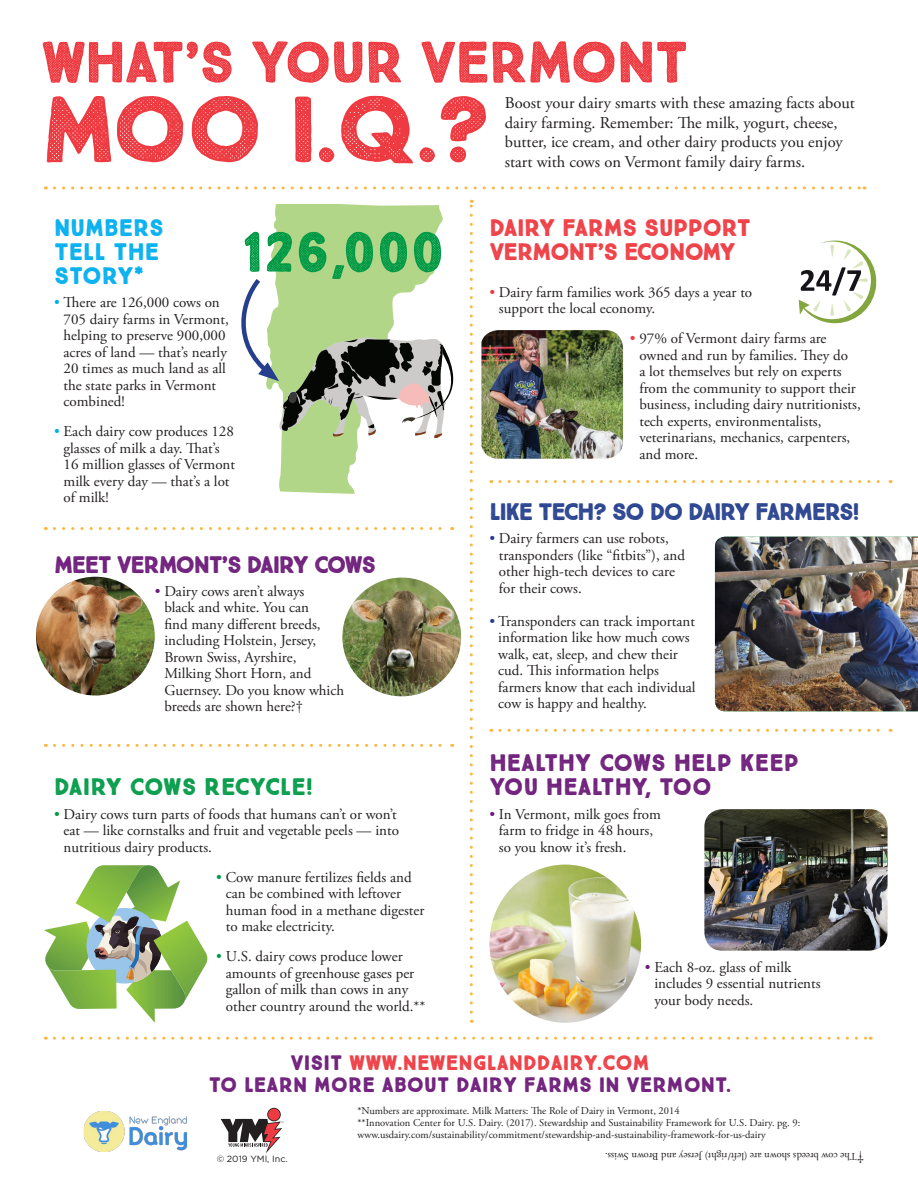
<style>
.page{position:relative;width:918px;height:1188px;background:#fff}
.page>*{position:absolute;margin:0;border:0;box-sizing:border-box;transform-origin:0 0}
.t1{font:700 94.5px "True North Textures Four";color:#ee3a41}
.t2{font:700 58.5px "True North Textures Four";letter-spacing:-.03em;color:#ee3a41}
.t3{font:700 57px "True North Textures Four";color:#009a46}
.t4{font:700 24px/24px "True North Textures Four";letter-spacing:-.04em;color:#ee3a41}
.t5{font:700 24px/24px "True North Textures Four";color:#6b1a78}
.t6{font:700 24px "True North Textures Four";letter-spacing:-.06em;color:#253f8e}
.t7{font:700 24px "True North Textures Four";letter-spacing:-.06em;color:#6b1a78}
.t8{font:700 24px/24px "True North Textures Four";color:#00aeef}
.t9{font:700 24px "True North Textures Four";color:#009a46}
.t10{font:700 21px/22.5px "True North Textures Four";color:#6b1a78;text-align:center}
.t11{font:16.5px/19.5px "Adobe Garamond Pro";color:#231f20}
.t12{font:15px/16.5px "Adobe Garamond Pro";color:#231f20}
.t13{font:10.5px/12px "Adobe Garamond Pro";color:#231f20}
.t14{font:9px "Gotham";color:#231f20}
.s1{color:#00aeef}
.s2{color:#6b1a78}
.s3{color:#009a46}
.s4{color:#ee3a41}
.s5{color:#253f8e}
</style>
<div class="page">
<svg style="left:500px;top:729px;width:391px;height:3px"></svg>
<img style="left:704px;top:809px;width:184px;height:142px">
<img style="left:36px;top:577px;width:119px;height:119px;border-radius:59px">
<svg style="left:54px;top:186px;width:811px;height:3px"></svg>
<svg style="left:500px;top:480px;width:391px;height:3px"></svg>
<svg style="left:54px;top:1037px;width:817px;height:3px"></svg>
<svg style="left:799px;top:241px;width:77px;height:82px"></svg>
<svg style="left:44px;top:200px;width:430px;height:823px"></svg>
<img style="left:489px;top:865px;width:152px;height:158px">
<img style="left:481px;top:330px;width:142px;height:129px">
<img style="left:715px;top:537px;width:203px;height:174px">
<svg style="left:267px;top:1108px;width:14px;height:13px"></svg>
<div style="left:268px;top:1109px;width:12px;height:11px;background:#ee3a41;border-radius:50%"></div>
<svg style="left:221px;top:1119px;width:63px;height:34px"></svg>
<img style="left:83px;top:1111px;width:104px;height:41px">
<h2 class="t2" style="left:41px;top:26px;width:650px">WHAT’S YOUR VERMONT</h2>
<h1 class="t1" style="left:41px;top:71px;width:451px">MOO I.Q.?</h1>
<p class="t11" style="left:505px;top:94px;width:352px">Boost your dairy smarts with these amazing facts about dairy farming. Remember: The milk, yogurt, cheese, butter, ice cream, and other dairy products you enjoy start with cows on Vermont family dairy farms.</p>
<h3 class="t8" style="left:54px;top:216px;width:111px">NUMBERS<br>TELL THE<br>STORY*</h3>
<p class="t12" style="left:64px;top:295px;width:167px;text-indent:-10px"><span class="s1">•</span> There are 126,000 cows on<br>705 dairy farms in Vermont, helping to preserve 900,000 acres of land — that’s nearly<br>20 times as much land as all the state parks in Vermont combined!</p>
<p class="t12" style="left:64px;top:424px;width:173px;text-indent:-10px"><span class="s1">•</span> Each dairy cow produces 128 glasses of milk a day. That’s<br>16 million glasses of Vermont milk every day — that’s a lot of milk!</p>
<h3 class="t3" style="left:241px;top:217px;width:205px">126,000</h3>
<h3 class="t7" style="left:54px;top:550px;width:324px">MEET VERMONT’S DAIRY COWS</h3>
<p class="t12" style="left:164px;top:583px;width:181px;text-indent:-10px"><span class="s2">•</span> Dairy cows aren’t always<br>black and white. You can<br>find many different breeds, including Holstein, Jersey,<br>Brown Swiss, Ayrshire,<br>Milking Short Horn, and<br>Guernsey. Do you know which breeds are shown here?†</p>
<h3 class="t9" style="left:54px;top:772px;width:261px">DAIRY COWS RECYCLE!</h3>
<p class="t12" style="left:64px;top:806px;width:337px;text-indent:-10px"><span class="s3">•</span> Dairy cows turn parts of foods that humans can’t or won’t eat — like cornstalks and fruit and vegetable peels — into nutritious dairy products.</p>
<p class="t12" style="left:226px;top:869px;width:200px;text-indent:-10px"><span class="s3">•</span> Cow manure fertilizes fields and can be combined with leftover human food in a methane digester to make electricity.</p>
<p class="t12" style="left:226px;top:949px;width:201px;text-indent:-10px"><span class="s3">•</span> U.S. dairy cows produce lower amounts of greenhouse gases per gallon of milk than cows in any other country around the world.**</p>
<h3 class="t4" style="left:489px;top:216px;width:263px">DAIRY FARMS SUPPORT<br>VERMONT’S ECONOMY</h3>
<p class="t12" style="left:499px;top:284px;width:255px;text-indent:-10px"><span class="s4">•</span> Dairy farm families work 365 days a year to support the local economy.</p>
<p class="t12" style="left:639px;top:331px;width:223px;text-indent:-10px"><span class="s4">•</span> 97% of Vermont dairy farms are owned and run by families. They do<br>a lot themselves but rely on experts from the community to support their business, including dairy nutritionists, tech experts, environmentalists, veterinarians, mechanics, carpenters, and more.</p>
<h3 class="t6" style="left:489px;top:497px;width:372px">LIKE TECH? SO DO DAIRY FARMERS!</h3>
<p class="t12" style="left:499px;top:531px;width:188px;text-indent:-10px"><span class="s5">•</span> Dairy farmers can use robots, transponders (like “fitbits”), and other high-tech devices to care for their cows.</p>
<p class="t12" style="left:498px;top:613px;width:199px;text-indent:-9px"><span class="s5">•</span> Transponders can track important information like how much cows walk, eat, sleep, and chew their cud. This information helps farmers know that each individual cow is happy and healthy.</p>
<h3 class="t5" style="left:489px;top:751px;width:311px">HEALTHY COWS HELP KEEP<br>YOU HEALTHY, TOO</h3>
<p class="t12" style="left:499px;top:806px;width:164px;text-indent:-10px"><span class="s2">•</span> In Vermont, milk goes from farm to fridge in 48 hours, so you know it’s fresh.</p>
<p class="t12" style="left:654px;top:959px;width:168px;text-indent:-10px"><span class="s2">•</span> Each 8-oz. glass of milk includes 9 essential nutrients your body needs.</p>
<h3 class="t10" style="left:209px;top:1051px;width:524px">VISIT <span class="s4">WWW.NEWENGLANDDAIRY.COM<br></span>TO LEARN MORE ABOUT DAIRY FARMS IN VERMONT.</h3>
<p class="t14" style="left:217px;top:1154px;width:72px">© 2019 YMI, Inc.</p>
<p class="t13" style="left:357px;top:1105px;width:444px">*Numbers are approximate. Milk Matters: The Role of Dairy in Vermont, 2014<br>**Innovation Center for U.S. Dairy. (2017). Stewardship and Sustainability Framework for U.S. Dairy. pg. 9: www.usdairy.com/sustainability/commitment/stewardship-and-sustainability-framework-for-us-dairy</p>
<p class="t13" style="left:857px;top:1162px;width:253px;rotate:-180deg">The cow breeds shown are (left/right) Jersey and Brown Swiss.</p>
<p class="t12" style="left:864px;top:1165px;width:9px;rotate:-180deg">†</p>
</div>
